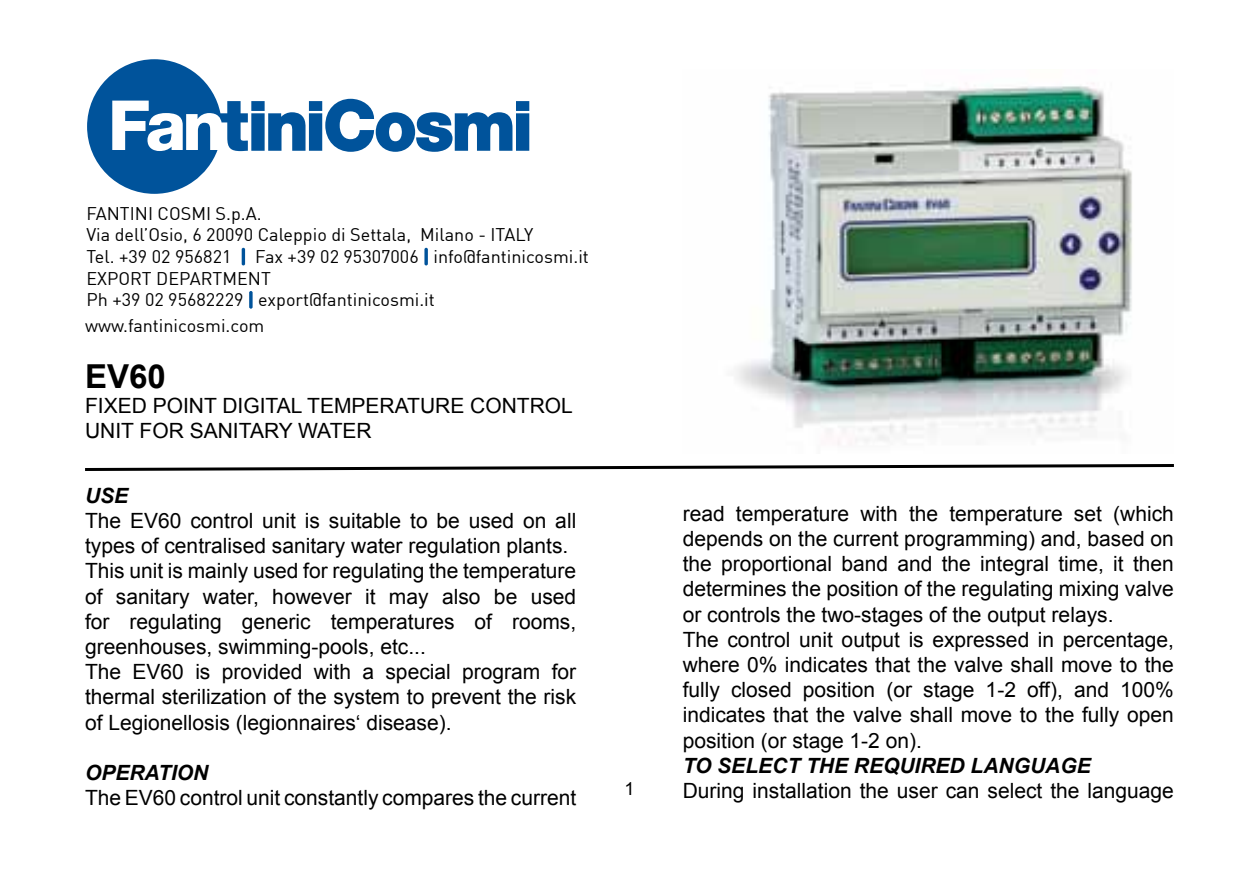
<style>
.page{position:relative;width:1259px;height:893px;background:#fff}
.page>*{position:absolute;margin:0;border:0;box-sizing:border-box;transform-origin:0 0}
.t1{font:700 33px "Arial";color:#000}
.t2{font:21px/25.2px "Arial";color:#000}
.t3{font:italic 700 21px "Arial";color:#000}
.t4{font:18px/21.6px "DIN";color:#000}
.t5{font:18px "Arial";color:#000}
.s1{color:#00539b}
</style>
<div class="page">
<svg style="left:85px;top:464px;width:1089px;height:7px"></svg>
<svg style="left:87px;top:59px;width:442px;height:135px"></svg>
<div style="left:242px;top:248px;width:3px;height:17px;border:2px solid #00539b"></div>
<div style="left:424px;top:248px;width:4px;height:17px;border:2px solid #00539b"></div>
<div style="left:249px;top:291px;width:4px;height:18px;border:2px solid #00539b"></div>
<img style="left:736px;top:83px;width:396px;height:362px">
<p class="t4" style="left:86px;top:202px;width:504px">FANTINI COSMI S.p.A.<br>Via dell’Osio, 6 20090 Caleppio di Settala, Milano - ITALY<br>Tel. +39 02 956821 <span class="s1">|</span> Fax +39 02 95307006 <span class="s1">|</span> info@fantinicosmi.it EXPORT DEPARTMENT<br>Ph +39 02 95682229 <span class="s1">|</span> export@fantinicosmi.it</p>
<p class="t4" style="left:85px;top:314px;width:181px">www.fantinicosmi.com</p>
<h1 class="t1" style="left:85px;top:354px;width:82px">EV60</h1>
<p class="t2" style="left:85px;top:393px;width:489px">FIXED POINT DIGITAL TEMPERATURE CONTROL<br>UNIT FOR SANITARY WATER</p>
<p class="t3" style="left:85px;top:481px;width:45px">USE</p>
<p class="t2" style="left:85px;top:508px;width:493px">The EV60 control unit is suitable to be used on all types of centralised sanitary water regulation plants.<br>This unit is mainly used for regulating the temperature of sanitary water, however it may also be used for regulating generic temperatures of rooms, greenhouses, swimming-pools, etc...<br>The EV60 is provided with a special program for thermal sterilization of the system to prevent the risk of Legionellosis (legionnaires‘ disease).</p>
<p class="t3" style="left:85px;top:759px;width:125px">OPERATION</p>
<p class="t2" style="left:85px;top:785px;width:493px">The EV60 control unit constantly compares the current</p>
<p class="t5" style="left:624px;top:776px;width:12px">1</p>
<p class="t2" style="left:682px;top:501px;width:493px">read temperature with the temperature set (which depends on the current programming) and, based on the proportional band and the integral time, it then determines the position of the regulating mixing valve or controls the two-stages of the output relays.<br>The control unit output is expressed in percentage, where 0% indicates that the valve shall move to the fully closed position (or stage 1-2 off), and 100% indicates that the valve shall move to the fully open position (or stage 1-2 on).</p>
<p class="t3" style="left:682px;top:751px;width:409px">TO SELECT THE REQUIRED LANGUAGE</p>
<p class="t2" style="left:682px;top:778px;width:493px">During installation the user can select the language</p>
</div>
